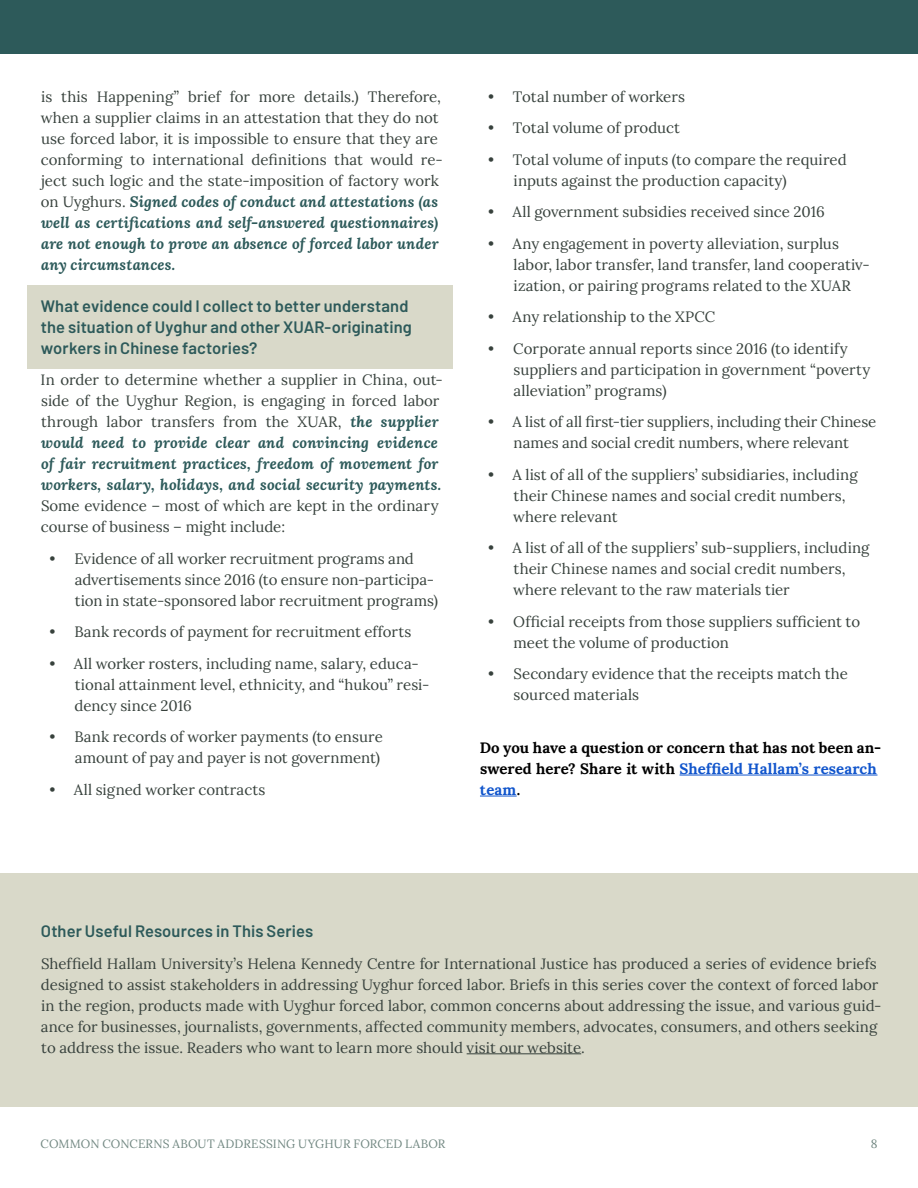
<style>
.page{position:relative;width:918px;height:1188px;background:#fff}
.page>*{position:absolute;margin:0;border:0;box-sizing:border-box;transform-origin:0 0}
.H3_Questions{font:600 16.5px/21px "Barlow";letter-spacing:.01em;color:#2d5a5a}
.Body_White{font:15px/21px "Lora";color:#37413c}
.Body{font:15px/21px "Lora";color:#37413c}
.Body-2{font:700 15px/21px "Lora";color:#000}
.t1{font:12px "Lora";letter-spacing:.01em;color:#718781}
.s1{font-weight:700;font-style:italic;color:#2d5a5a}
.s2{color:#15c}
</style>
<div class="page">
<div style="left:0;top:0;width:918px;height:54px;background:#2d5a5a"></div>
<div style="left:27px;top:285px;width:425px;height:84px;background:#d9d9c9"></div>
<hr style="left:680px;top:775px;width:198px;height:1px;background:#15c">
<hr style="left:480px;top:796px;width:37px;height:1px;background:#15c">
<div style="left:0;top:873px;width:918px;height:234px;background:#d9d9c9"></div>
<hr style="left:467px;top:1053px;width:114px;height:1px;background:#37413c">
<p class="Body" style="left:41px;top:85px;width:404px">is this Happening” brief for more details.) Therefore, when a supplier claims in an attestation that they do not use forced labor, it is impossible to ensure that they are conforming to international definitions that would re&shy;ject such logic and the state-imposition of factory work on Uyghurs. <span class="s1">Signed codes of conduct and attestations (as well as certifications and self-answered questionnaires) are not enough to prove an absence of forced labor under any circumstances.</span></p>
<p class="H3_Questions" style="left:41px;top:295px;width:373px">What evidence could I collect to better understand the situation of Uyghur and other XUAR-originating workers in Chinese factories?</p>
<p class="Body" style="left:41px;top:369px;width:404px">In order to determine whether a supplier in China, out&shy;side of the Uyghur Region, is engaging in forced labor through labor transfers from the XUAR, <span class="s1">the supplier would need to provide clear and convincing evidence of fair recruitment practices, freedom of movement for workers, salary, holidays, and social security payments.<br></span>Some evidence – most of which are kept in the ordinary course of business – might include:</p>
<p class="Body_White" style="left:75px;top:547px;width:365px;text-indent:-25px">• Evidence of all worker recruitment programs and advertisements since 2016 (to ensure non-participa&shy;tion in state-sponsored labor recruitment programs)</p>
<p class="Body_White" style="left:50px;top:621px;width:363px">• Bank records of payment for recruitment efforts</p>
<p class="Body_White" style="left:75px;top:652px;width:356px;text-indent:-25px">• All worker rosters, including name, salary, educa&shy;tional attainment level, ethnicity, and “hukou” resi&shy;dency since 2016</p>
<p class="Body_White" style="left:50px;top:726px;width:335px;text-align:right">• Bank records of worker payments (to ensure amount of pay and payer is not government)</p>
<p class="Body_White" style="left:50px;top:778px;width:217px">• All signed worker contracts</p>
<p class="Body_White" style="left:488px;top:85px;width:198px">• Total number of workers</p>
<p class="Body_White" style="left:488px;top:117px;width:193px">• Total volume of product</p>
<p class="Body_White" style="left:514px;top:148px;width:335px;text-indent:-25px">• Total volume of inputs (to compare the required inputs against the production capacity)</p>
<p class="Body_White" style="left:488px;top:201px;width:338px">• All government subsidies received since 2016</p>
<p class="Body_White" style="left:514px;top:232px;width:358px;text-indent:-25px">• Any engagement in poverty alleviation, surplus labor, labor transfer, land transfer, land cooperativ&shy;ization, or pairing programs related to the XUAR</p>
<p class="Body_White" style="left:488px;top:306px;width:229px">• Any relationship to the XPCC</p>
<p class="Body_White" style="left:513px;top:337px;width:358px;text-indent:-25px">• Corporate annual reports since 2016 (to identify suppliers and participation in government “poverty alleviation” programs)</p>
<p class="Body_White" style="left:488px;top:411px;width:390px;text-align:center">• A list of all first-tier suppliers, including their Chinese names and social credit numbers, where relevant</p>
<p class="Body_White" style="left:513px;top:463px;width:346px;text-indent:-25px">• A list of all of the suppliers’ subsidiaries, including their Chinese names and social credit numbers, where relevant</p>
<p class="Body_White" style="left:513px;top:537px;width:358px;text-indent:-25px">• A list of all of the suppliers’ sub-suppliers, including their Chinese names and social credit numbers, where relevant to the raw materials tier</p>
<p class="Body_White" style="left:514px;top:610px;width:348px;text-indent:-25px">• Official receipts from those suppliers sufficient to meet the volume of production</p>
<p class="Body_White" style="left:514px;top:663px;width:336px;text-indent:-25px">• Secondary evidence that the receipts match the sourced materials</p>
<p class="Body-2" style="left:480px;top:735px;width:403px">Do you have a question or concern that has not been an&shy;swered here? Share it with <span class="s2">Sheffield Hallam’s research team</span>.</p>
<p class="H3_Questions" style="left:41px;top:921px;width:274px">Other Useful Resources in This Series</p>
<p class="Body_White" style="left:41px;top:952px;width:842px">Sheffield Hallam University’s Helena Kennedy Centre for International Justice has produced a series of evidence briefs designed to assist stakeholders in addressing Uyghur forced labor. Briefs in this series cover the context of forced labor in the region, products made with Uyghur forced labor, common concerns about addressing the issue, and various guid&shy;ance for businesses, journalists, governments, affected community members, advocates, consumers, and others seeking to address the issue. Readers who want to learn more should visit our website.</p>
<p class="t1" style="left:40px;top:1134px;width:406px">COMMON CONCERNS ABOUT ADDRESSING UYGHUR FORCED LABOR</p>
<p class="t1" style="left:871px;top:1134px;width:8px">8</p>
</div>
